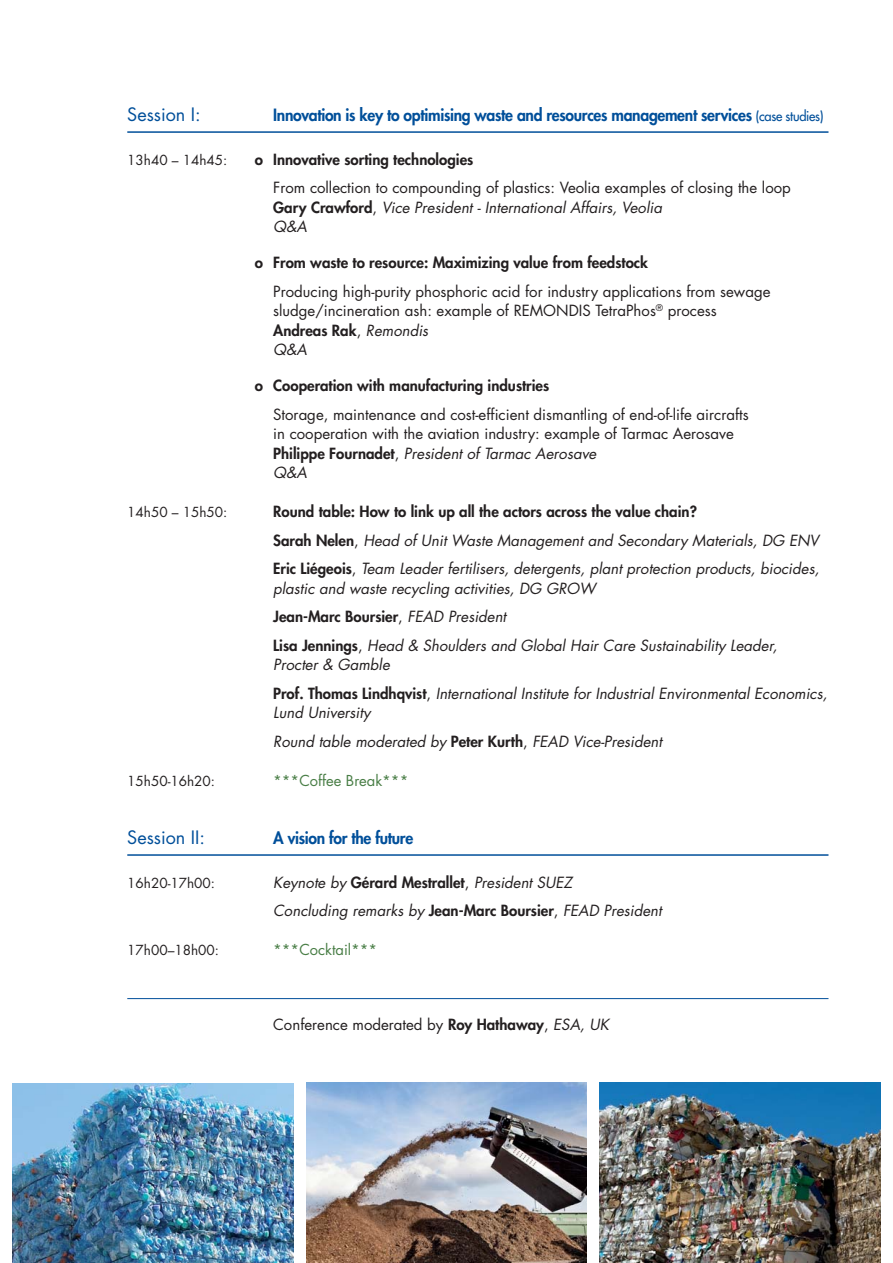
<style>
.page{position:relative;width:893px;height:1263px;background:#fff}
.page>*{position:absolute;margin:0;border:0;box-sizing:border-box;transform-origin:0 0}
.t1{font:18px "Futura";color:#004f9a}
.t2{font:800 16.5px "Futura";letter-spacing:-.02em;color:#004f9a;scale:.95 1}
.t3{font:italic 15px/28.5px "Futura";color:#231f20}
.t4{font:15px/19.5px "Futura";color:#231f20}
.t5{font:800 15px "Futura";color:#231f20}
.t6{font:14.7px "Futura";color:#487d45}
.t7{font:13.5px "Futura";color:#231f20}
.s1{font-weight:400;font-size:13.5px}
.s2{font-weight:800}
.s3{font-style:italic}
.s4{font-weight:800;font-style:normal}
.s5{font-style:normal}
</style>
<div class="page">
<hr style="left:127px;top:131px;width:701px;height:2px;background:#004f9a">
<hr style="left:127px;top:854px;width:701px;height:2px;background:#004f9a">
<hr style="left:127px;top:998px;width:701px;height:1px;background:#004f9a">
<img style="left:13px;top:1083px;width:280px;height:180px">
<img style="left:306px;top:1083px;width:281px;height:180px">
<img style="left:599px;top:1083px;width:281px;height:180px">
<p class="t1" style="left:127px;top:106px;width:75px">Session I:</p>
<p class="t2" style="left:273px;top:107px;width:581px">Innovation is key to optimising waste and resources management services <span class="s1">(case studies)</span></p>
<p class="t7" style="left:127px;top:154px;width:102px">13h40 – 14h45:</p>
<p class="t5" style="left:255px;top:152px;width:220px">o Innovative sorting technologies</p>
<p class="t4" style="left:273px;top:179px;width:519px">From collection to compounding of plastics: Veolia examples of closing the loop<br><span class="s2">Ga ry C rawfo rd</span> , <span class="s3">Vice President - International Affairs, Veolia<br>Q&amp;A</span></p>
<p class="t5" style="left:255px;top:256px;width:395px">o From waste to resource: Maximizing value from feedstock</p>
<p class="t4" style="left:273px;top:283px;width:499px">Producing high-purity phosphoric acid for industry applications from sewage sludge/incineration ash: example of REMONDIS TetraPhos<sup>®</sup> process <span class="s2">Andreas Rak</span>, <span class="s3">Remondis<br>Q&amp;A</span></p>
<p class="t5" style="left:255px;top:379px;width:296px">o Cooperation with manufacturing industries</p>
<p class="t4" style="left:273px;top:406px;width:477px">Storage, maintenance and cost-efficient dismantling of end-of-life aircrafts in cooperation with the aviation industry: example of Tarmac Aerosave<br><span class="s2">P h i l i p pe Fo u rn a d et</span>, <span class="s3">President of Tarmac Aerosave<br>Q&amp;A</span></p>
<p class="t7" style="left:127px;top:506px;width:102px">14h50 – 15h50:</p>
<p class="t3" style="left:273px;top:499px;width:550px"><span class="s4">Round table: How to link up all the actors across the value chain?<br>Sa ra h N e l e n</span> <span class="s5">,</span> Head of Unit Waste Management and Secondary Materials, DG ENV<br><span class="s4">E r i c L i é g e o i s</span> <span class="s5">,</span> Team Leader fertilisers, detergents, plant protection products, biocides,</p>
<p class="t3" style="left:273px;top:575px;width:508px">plastic and waste recycling activities, DG GROW<br><span class="s4">Jean-Marc Boursier</span><span class="s5">,</span> FEAD President<br><span class="s4">Li sa J e n n i n g s</span> <span class="s5">,</span> Head &amp; Shoulders and Global Hair Care Sustainability Leader,</p>
<p class="t3" style="left:273px;top:652px;width:558px">Procter &amp; Gamble<br><span class="s4">P rof. Th o m a s Li n d h qvi st</span><span class="s5">,</span> International Institute for Industrial Environmental Economics,</p>
<p class="t3" style="left:273px;top:700px;width:393px">Lund University<br>Round table moderated by <span class="s4">Pe te r K u r t h</span> <span class="s5">,</span> FEAD Vice-President</p>
<p class="t7" style="left:127px;top:775px;width:89px">15h50-16h20:</p>
<p class="t6" style="left:273px;top:774px;width:137px">***Coffee Break***</p>
<p class="t1" style="left:127px;top:829px;width:79px">Session II:</p>
<p class="t2" style="left:273px;top:830px;width:149px">A vision for the future</p>
<p class="t7" style="left:127px;top:877px;width:89px">16h20-17h00:</p>
<p class="t3" style="left:273px;top:869px;width:393px">Keynote by <span class="s4">Gé ra rd Mestra l l et</span><span class="s5">,</span> President SUEZ<br>Concluding remarks by <span class="s4">J ea n -Ma rc Bo u rs i e r</span><span class="s5">,</span> FEAD President</p>
<p class="t7" style="left:127px;top:944px;width:93px">17h00–18h00:</p>
<p class="t6" style="left:273px;top:943px;width:106px">***Cocktail***</p>
<p class="t4" style="left:273px;top:1016px;width:340px">Conference moderated by <span class="s2">Roy Hathaway</span>, <span class="s3">ESA, UK</span></p>
</div>
